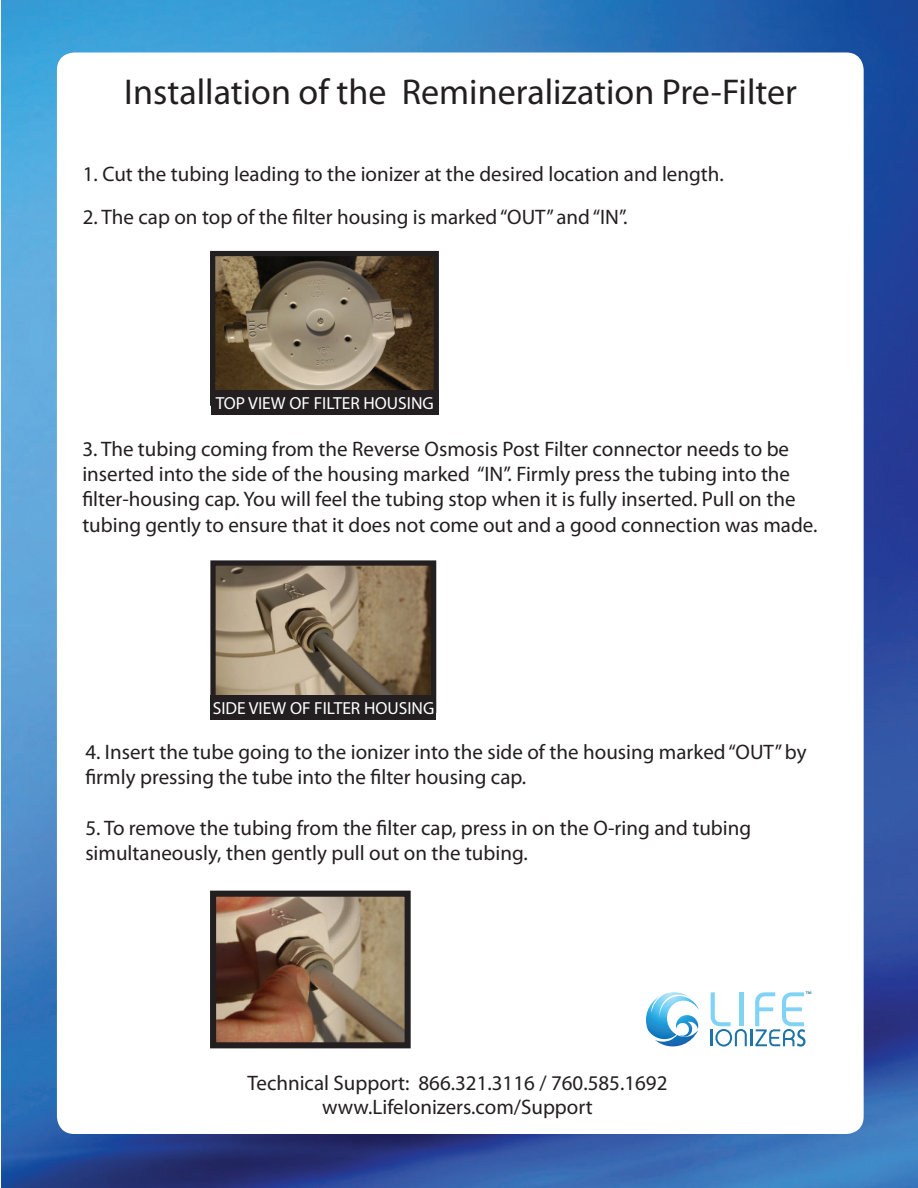
<style>
.page{position:relative;width:918px;height:1188px;background:#fff}
.page>*{position:absolute;margin:0;border:0;box-sizing:border-box;transform-origin:0 0}
.t1{font:36px "Myriad Pro";color:#231f20}
.t2{font:21px/25.2px "Myriad Pro";color:#231f20}
.t3{font:17.4px "Myriad Pro";color:#fff}
.t4{font:9.75px "Myriad Pro";color:#1e74a6}
</style>
<div class="page">
<img style="left:2px;top:0;width:916px;height:1188px">
<div style="left:57px;top:52px;width:807px;height:1082px;background:#fff;border-radius:17px"></div>
<img style="left:217px;top:898px;width:187px;height:143px">
<div style="left:210px;top:891px;width:201px;height:157px;border:6px solid #231f20"></div>
<img style="left:216px;top:257px;width:217px;height:133px">
<div style="left:210px;top:251px;width:229px;height:155px;border:5px solid #231f20"></div>
<div style="left:211px;top:390px;width:228px;height:25px;background:#231f20"></div>
<img style="left:216px;top:566px;width:214px;height:129px">
<div style="left:210px;top:560px;width:226px;height:153px;border:5px solid #231f20"></div>
<div style="left:210px;top:695px;width:226px;height:24px;background:#231f20"></div>
<svg style="left:646px;top:992px;width:53px;height:55px"></svg>
<svg style="left:710px;top:992px;width:95px;height:55px"></svg>
<p class="t1" style="left:124px;top:70px;width:674px">Installation of the Remineralization Pre-Filter</p>
<p class="t2" style="left:83px;top:161px;width:642px">1. Cut the tubing leading to the ionizer at the desired location and length.</p>
<p class="t2" style="left:83px;top:205px;width:546px">2. The cap on top of the filter housing is marked “OUT” and “IN”.</p>
<p class="t3" style="left:216px;top:392px;width:220px">TOP VIEW OF FILTER HOUSING</p>
<p class="t2" style="left:82px;top:436px;width:737px">3. The tubing coming from the Reverse Osmosis Post Filter connector needs to be inserted into the side of the housing marked “IN”. Firmly press the tubing into the filter-housing cap. You will feel the tubing stop when it is fully inserted. Pull on the tubing gently to ensure that it does not come out and a good connection was made.</p>
<p class="t3" style="left:213px;top:697px;width:223px">SIDE VIEW OF FILTER HOUSING</p>
<p class="t2" style="left:85px;top:739px;width:723px">4. Insert the tube going to the ionizer into the side of the housing marked “OUT” by firmly pressing the tube into the filter housing cap.</p>
<p class="t2" style="left:85px;top:815px;width:667px">5. To remove the tubing from the filter cap, press in on the O-ring and tubing simultaneously, then gently pull out on the tubing.</p>
<p class="t2" style="left:248px;top:1071px;width:421px;line-height:24px;text-align:center">Technical Support: 866.321.3116 / 760.585.1692 www.LifeIonizers.com/Support</p>
<p class="t4" style="left:805px;top:989px;width:8px">™</p>
</div>
